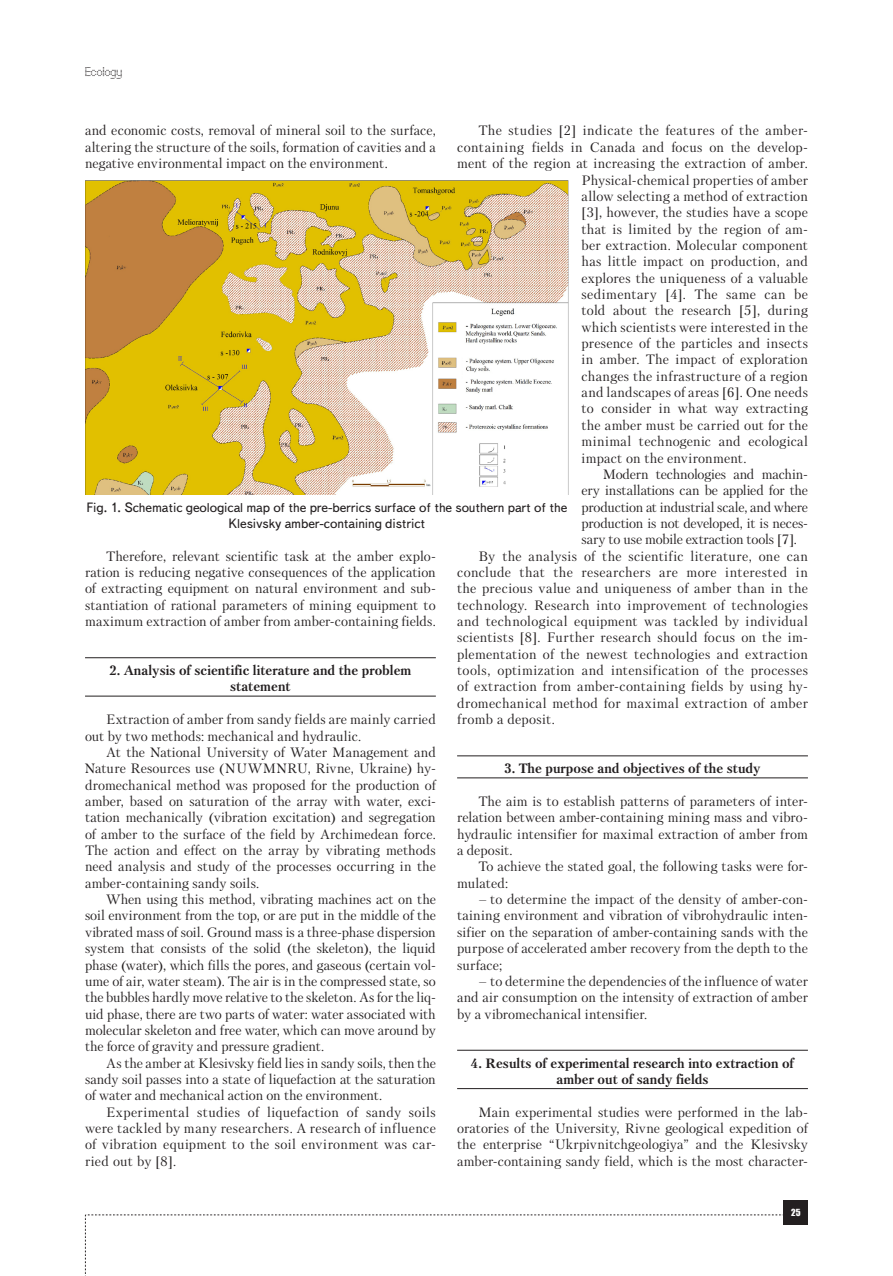
<style>
.page{position:relative;width:893px;height:1276px;background:#fff}
.page>*{position:absolute;margin:0;border:0;box-sizing:border-box;transform-origin:0 0}
.Text__англ{font:13.5px/16.4px "Petersburg C";letter-spacing:.01em;color:#231f20;text-align:justify}
.Punkt{font:700 13.5px/16.4px "Petersburg C";color:#231f20;text-align:center}
.Подпись_рисунка{font:13.5px/16.2px "Text Book C";letter-spacing:-.01em;color:#231f20;text-align:center}
.Text__англ-2{font:13.5px "Petersburg C";letter-spacing:.035em;color:#231f20}
.t1{font:12px "Perfo";letter-spacing:.015em;color:#231f20}
.t2{font:9px "Impact";color:#fff}
</style>
<div class="page">
<svg style="left:85px;top:1214px;width:699px;height:62px"></svg>
<div style="left:784px;top:1200px;width:24px;height:24px;background:#231f20"></div>
<hr style="left:85px;top:657px;width:351px;height:1px;background:#231f20">
<hr style="left:85px;top:696px;width:351px;height:1px;background:#231f20">
<hr style="left:457px;top:755px;width:351px;height:1px;background:#231f20">
<hr style="left:457px;top:777px;width:351px;height:1px;background:#231f20">
<hr style="left:457px;top:1050px;width:351px;height:1px;background:#231f20">
<hr style="left:457px;top:1088px;width:351px;height:1px;background:#231f20">
<img style="left:85px;top:180px;width:484px;height:315px">
<p class="t1" style="left:85px;top:65px;width:39px">Ecology</p>
<p class="Text__англ" style="left:85px;top:122px;width:352px">and economic costs, removal of mineral soil to the surface, altering the structure of the soils, formation of cavities and a negative environmental impact on the environment.</p>
<p class="Text__англ-2" style="left:478px;top:123px;width:331px">The studies [2] indicate the features of the amber-</p>
<p class="Text__англ" style="left:457px;top:139px;width:352px">containing fields in Canada and focus on the develop-</p>
<p class="Text__англ" style="left:457px;top:155px;width:352px">ment of the region at increasing the extraction of amber.</p>
<p class="Text__англ" style="left:582px;top:171px;width:228px">Physical-chemical properties of amber</p>
<p class="Text__англ" style="left:582px;top:188px;width:228px">allow selecting a method of extraction</p>
<p class="Text__англ" style="left:582px;top:204px;width:228px">[3], however, the studies have a scope</p>
<p class="Text__англ" style="left:582px;top:220px;width:228px">that is limited by the region of am-</p>
<p class="Text__англ" style="left:582px;top:237px;width:228px">ber extraction. Molecular component</p>
<p class="Text__англ" style="left:582px;top:253px;width:228px">has little impact on production, and</p>
<p class="Text__англ" style="left:582px;top:270px;width:228px">explores the uniqueness of a valuable</p>
<p class="Text__англ-2" style="left:582px;top:286px;width:228px">sedimentary [4]. The same can be</p>
<p class="Text__англ" style="left:582px;top:302px;width:228px">told about the research [5], during</p>
<p class="Text__англ" style="left:582px;top:319px;width:228px">which scientists were interested in the</p>
<p class="Text__англ" style="left:582px;top:335px;width:228px">presence of the particles and insects</p>
<p class="Text__англ" style="left:582px;top:351px;width:228px">in amber. The impact of exploration</p>
<p class="Text__англ" style="left:582px;top:368px;width:228px">changes the infrastructure of a region</p>
<p class="Text__англ" style="left:582px;top:384px;width:228px">and landscapes of areas [6]. One needs</p>
<p class="Text__англ" style="left:582px;top:400px;width:228px">to consider in what way extracting</p>
<p class="Text__англ" style="left:582px;top:417px;width:228px">the amber must be carried out for the</p>
<p class="Text__англ" style="left:582px;top:433px;width:228px">minimal technogenic and ecological</p>
<p class="Text__англ" style="left:582px;top:449px;width:166px">impact on the environment.</p>
<p class="Text__англ" style="left:582px;top:466px;width:228px;text-indent:21px">Modern technologies and machin&shy;ery installations can be applied for the production at industrial scale, and where production is not developed, it is neces&shy;sary to use mobile extraction tools [7].</p>
<p class="Text__англ" style="left:457px;top:547px;width:352px;text-indent:21px">By the analysis of the scientific literature, one can conclude that the researchers are more interested in the precious value and uniqueness of amber than in the technology. Research into improvement of technologies and technological equipment was tackled by individual scientists [8]. Further research should focus on the im&shy;plementation of the newest technologies and extraction tools, optimization and intensification of the processes of extraction from amber-containing fields by using hy&shy;dromechanical method for maximal extraction of amber fromb a deposit.</p>
<p class="Punkt" style="left:504px;top:760px;width:258px">3. The purpose and objectives of the study</p>
<p class="Text__англ" style="left:457px;top:793px;width:352px;text-indent:21px">The aim is to establish patterns of parameters of inter&shy;relation between amber-containing mining mass and vibro&shy;hydraulic intensifier for maximal extraction of amber from a deposit.</p>
<p class="Text__англ" style="left:457px;top:858px;width:352px;text-indent:21px">To achieve the stated goal, the following tasks were for&shy;mulated:</p>
<p class="Text__англ" style="left:457px;top:891px;width:352px;text-indent:21px">– to determine the impact of the density of amber-con&shy;taining environment and vibration of vibrohydraulic inten&shy;sifier on the separation of amber-containing sands with the purpose of accelerated amber recovery from the depth to the surface;</p>
<p class="Text__англ" style="left:457px;top:973px;width:352px;text-indent:21px">– to determine the dependencies of the influence of water and air consumption on the intensity of extraction of amber by a vibromechanical intensifier.</p>
<p class="Punkt" style="left:471px;top:1054px;width:325px">4. Results of experimental research into extraction of amber out of sandy fields</p>
<p class="Text__англ" style="left:457px;top:1103px;width:352px;text-indent:21px">Main experimental studies were performed in the lab&shy;oratories of the University, Rivne geological expedition of the enterprise “Ukrpivnitchgeologiya” and the Klesivsky amber-containing sandy field, which is the most character-</p>
<p class="Подпись_рисунка" style="left:86px;top:499px;width:483px">Fig. 1. Schematic geological map of the pre-berrics surface of the southern part of the<br>Klesivsky amber-containing district</p>
<p class="Text__англ" style="left:85px;top:547px;width:352px;text-indent:21px">Therefore, relevant scientific task at the amber explo&shy;ration is reducing negative consequences of the application of extracting equipment on natural environment and sub&shy;stantiation of rational parameters of mining equipment to maximum extraction of amber from amber-containing fields.</p>
<p class="Punkt" style="left:109px;top:662px;width:303px">2. Analysis of scientific literature and the problem statement</p>
<p class="Text__англ" style="left:85px;top:711px;width:352px;text-indent:21px">Extraction of amber from sandy fields are mainly carried out by two methods: mechanical and hydraulic.</p>
<p class="Text__англ" style="left:85px;top:744px;width:352px;text-indent:21px">At the National University of Water Management and Nature Resources use (NUWMNRU, Rivne, Ukraine) hy&shy;dromechanical method was proposed for the production of amber, based on saturation of the array with water, exci&shy;tation mechanically (vibration excitation) and segregation of amber to the surface of the field by Archimedean force.<br>The action and effect on the array by vibrating methods need analysis and study of the processes occurring in the amber-containing sandy soils.</p>
<p class="Text__англ" style="left:85px;top:891px;width:352px;text-indent:21px">When using this method, vibrating machines act on the soil environment from the top, or are put in the middle of the vibrated mass of soil. Ground mass is a three-phase dispersion system that consists of the solid (the skeleton), the liquid phase (water), which fills the pores, and gaseous (certain vol&shy;ume of air, water steam). The air is in the compressed state, so the bubbles hardly move relative to the skeleton. As for the liq&shy;uid phase, there are two parts of water: water associated with molecular skeleton and free water, which can move around by the force of gravity and pressure gradient.</p>
<p class="Text__англ" style="left:85px;top:1054px;width:352px;text-indent:21px">As the amber at Klesivsky field lies in sandy soils, then the sandy soil passes into a state of liquefaction at the saturation of water and mechanical action on the environment.</p>
<p class="Text__англ" style="left:85px;top:1103px;width:352px;text-indent:21px">Experimental studies of liquefaction of sandy soils were tackled by many researchers. A research of influence of vibration equipment to the soil environment was car&shy;ried out by [8].</p>
<p class="t2" style="left:791px;top:1205px;width:11px">25</p>
</div>
